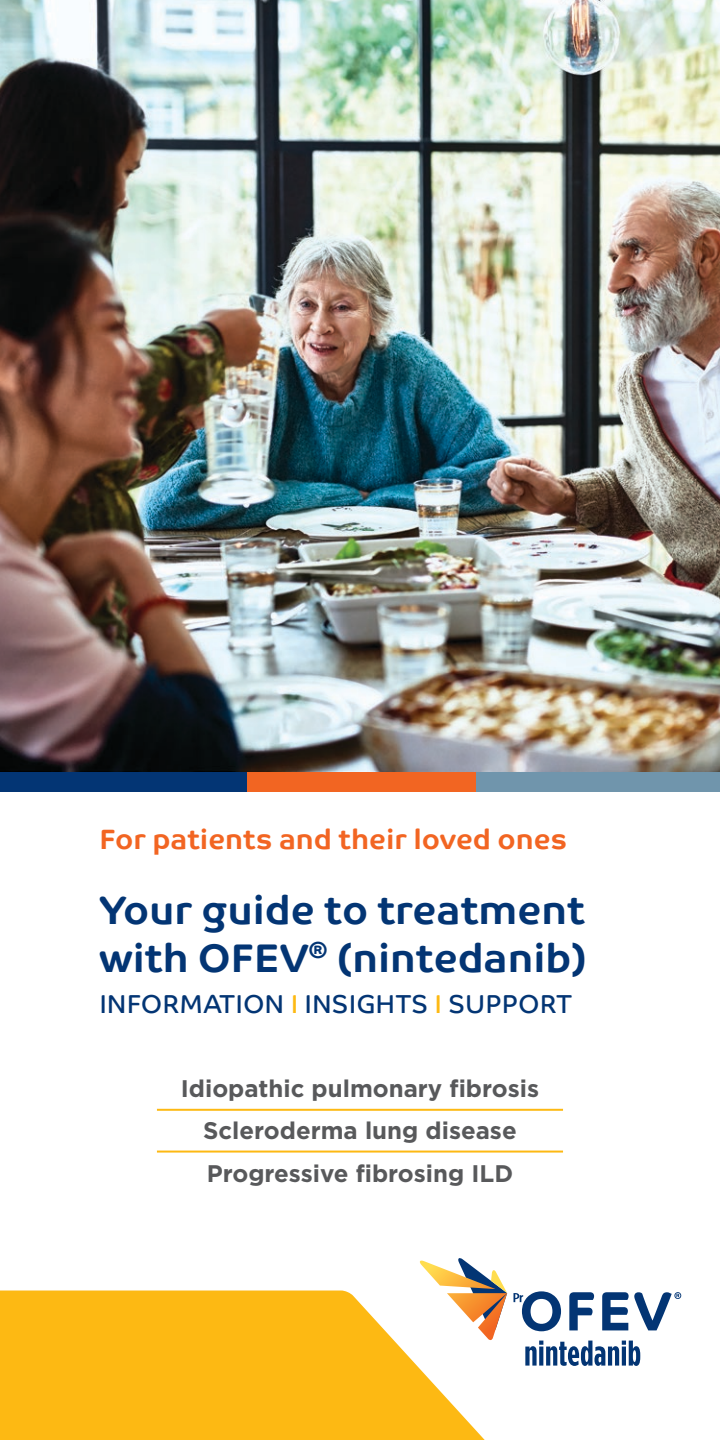
<style>
.page{position:relative;width:720px;height:1440px;background:#fff}
.page>*{position:absolute;margin:0;border:0;box-sizing:border-box;transform-origin:0 0}
.t1{font:700 40px/48px "Co Text";color:#033574}
.t2{font:700 28px "Co Text";color:#f26522}
.t3{font:26px "Co Text";color:#033574}
.t4{font:700 24px "Gotham";color:#58595b}
.s1{color:#fdb913}
</style>
<div class="page">
<div style="left:0;top:772px;width:247px;height:20px;background:#033574"></div>
<div style="left:247px;top:772px;width:229px;height:20px;background:#f26522"></div>
<div style="left:476px;top:772px;width:244px;height:20px;background:#7095ac"></div>
<hr style="left:157px;top:1109px;width:406px;height:2px;background:#fdb913">
<hr style="left:157px;top:1151px;width:406px;height:2px;background:#fdb913">
<img style="left:0;top:0;width:720px;height:772px">
<svg style="left:0;top:1291px;width:485px;height:149px;background:#fdbf2a"></svg>
<svg style="left:419px;top:1258px;width:88px;height:83px"></svg>
<svg style="left:525px;top:1341px;width:115px;height:25px"></svg>
<svg style="left:514px;top:1291px;width:167px;height:40px"></svg>
<p class="t2" style="left:99px;top:823px;width:469px">For patients and their loved ones</p>
<h1 class="t1" style="left:99px;top:886px;width:489px">Your guide to treatment with OFEV<sup>®</sup> (nintedanib)</h1>
<p class="t3" style="left:99px;top:989px;width:474px">INFORMATION <span class="s1">I</span> INSIGHTS <span class="s1">I</span> SUPPORT</p>
<p class="t4" style="left:181px;top:1072px;width:360px">Idiopathic pulmonary fibrosis</p>
<p class="t4" style="left:203px;top:1115px;width:315px">Scleroderma lung disease</p>
<p class="t4" style="left:207px;top:1157px;width:308px">Progressive fibrosing ILD</p>
</div>
